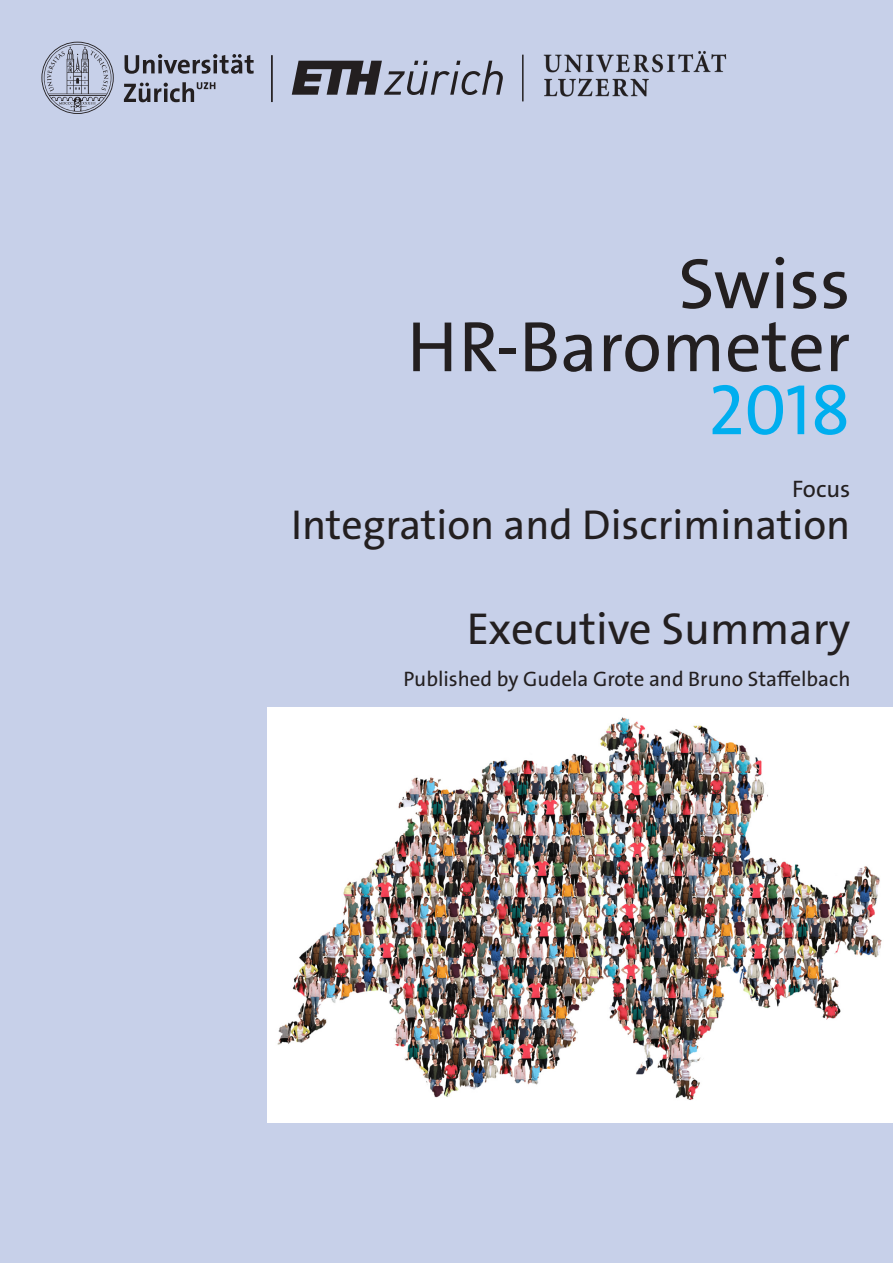
<style>
.page{position:relative;width:893px;height:1263px;background:#c7d0e9}
.page>*{position:absolute;margin:0;border:0;box-sizing:border-box;transform-origin:0 0}
.Zwischentitel{font:72px/63px "The Sans LP5 Plain";color:#231f20;text-align:right}
.Zwischentitel-2{font:72px "The Sans LP5 Plain";color:#00aeef}
.Zwischentitel-3{font:45px "The Sans LP5 Plain";color:#231f20}
.Zwischentitel-4{font:42px "The Sans LP5 Plain";color:#231f20}
.Zwischentitel-5{font:24px "The Sans LP5 Plain";color:#231f20}
.Zwischentitel-6{font:21px "The Sans LP5 Plain";color:#231f20}
</style>
<div class="page">
<img style="left:267px;top:708px;width:626px;height:415px">
<svg style="left:41px;top:42px;width:213px;height:72px"></svg>
<svg style="left:292px;top:61px;width:211px;height:34px"></svg>
<img style="left:543px;top:51px;width:184px;height:46px">
<hr style="left:522px;top:55px;width:2px;height:46px;background:#231f20">
<hr style="left:271px;top:55px;width:2px;height:47px;background:#231f20">
<div style="left:651px;top:77px;width:132px;height:37px;background:#c7d0e9"></div>
<p class="Zwischentitel" style="left:407px;top:253px;width:445px">Swiss<br>HR-Barometer</p>
<p class="Zwischentitel-2" style="left:708px;top:364px;width:144px">2018</p>
<p class="Zwischentitel-5" style="left:792px;top:474px;width:60px">Focus</p>
<p class="Zwischentitel-4" style="left:291px;top:498px;width:561px">Integration and Discrimination</p>
<p class="Zwischentitel-3" style="left:467px;top:600px;width:385px">Executive Summary</p>
<p class="Zwischentitel-6" style="left:404px;top:666px;width:448px">Published by Gudela Grote and Bruno Staffelbach</p>
</div>
